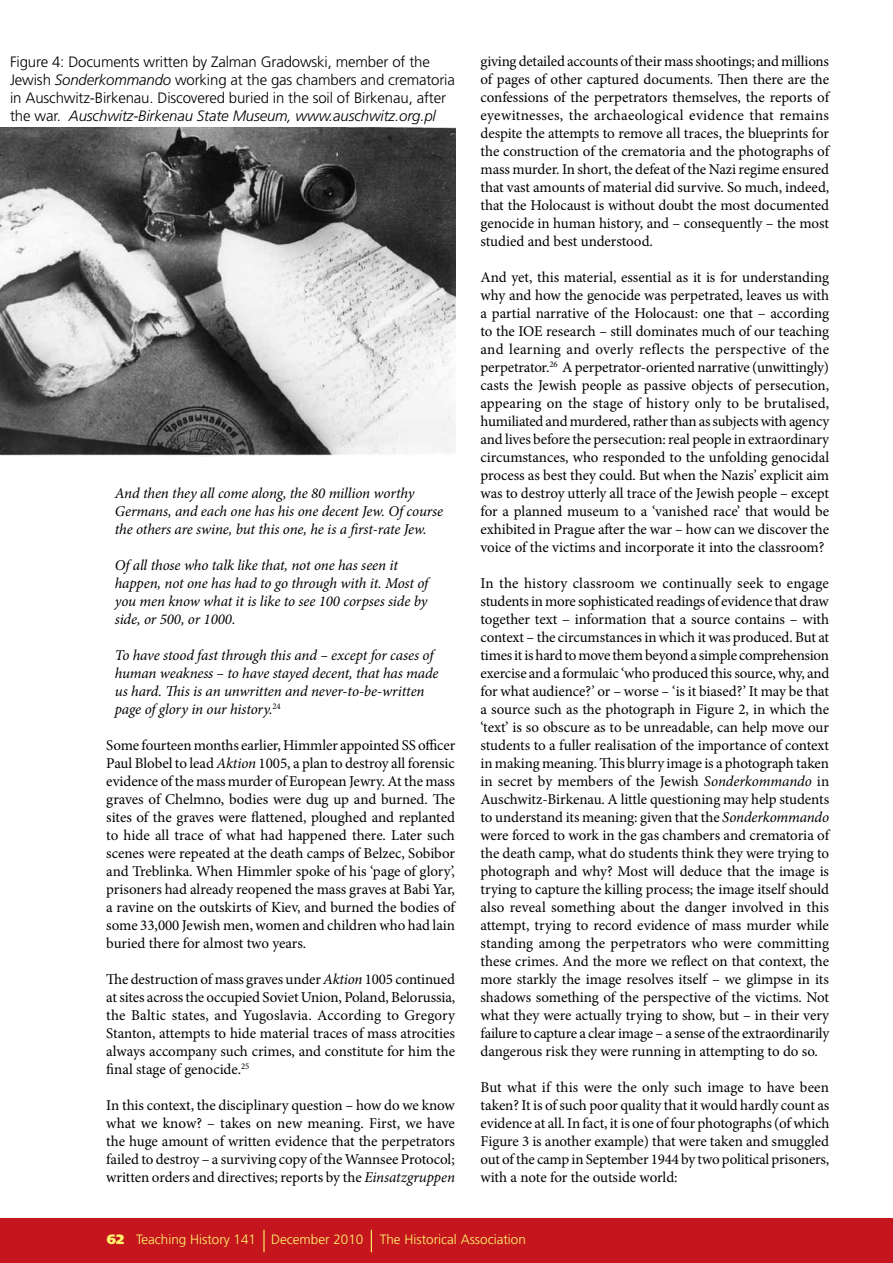
<style>
.page{position:relative;width:893px;height:1263px;background:#fff}
.page>*{position:absolute;margin:0;border:0;box-sizing:border-box;transform-origin:0 0}
.t1{font:15px/18px "Minion Pro";letter-spacing:-.005em;color:#000;text-align:justify}
.t2{font:italic 15px/18px "Minion Pro";letter-spacing:-.01em;color:#000}
.t3{font:300 15px/18px "Frutiger LT Std";letter-spacing:-.01em;color:#000}
.t4{font:300 13.5px "Frutiger LT Std";color:#fff56d}
.s1{font-style:italic}
.s2{font-weight:900}
</style>
<div class="page">
<div style="left:0;top:1218px;width:893px;height:45px;background:#c4161c"></div>
<hr style="left:263px;top:1230px;width:2px;height:22px;background:#fff56d">
<svg style="left:371px;top:1230px;width:1px;height:22px"></svg>
<img style="left:0;top:127px;width:455px;height:330px">
<p class="t3" style="left:10px;top:53px;width:446px">Figure 4: Documents written by Zalman G radowski, member of the Jewish <span class="s1">Sonderkommando</span> working at the gas chambers and crematoria in Auschwitz-Birkenau. Discovered buried in the soil of Birkenau, after the war. <span class="s1">Auschwitz-Birkenau State Museum, www.auschwitz.org.pl</span></p>
<p class="t2" style="left:115px;top:484px;width:330px">And then they all come along, the 80 million worthy<br>Germans, and each one has his one decent Jew. Of course the others are swine, but this one, he is a first-rate Jew.</p>
<p class="t2" style="left:115px;top:556px;width:315px">Of all those who talk like that, not one has seen it happen, not one has had to go through with it. Most of you men know what it is like to see 100 corpses side by side, or 500, or 1000.</p>
<p class="t2" style="left:115px;top:646px;width:325px">To have stood fast through this and – except for cases of human weakness – to have stayed decent, that has made us hard. This is an unwritten and never-to-be-written page of glory in our history.<sup>24</sup></p>
<p class="t1" style="left:106px;top:736px;width:350px">Some fourteen months earlier, Himmler appointed SS officer Paul Blobel to lead <span class="s1">Aktion</span> 1005, a plan to destroy all forensic evidence of the mass murder of European Jewry. At the mass graves of Chelmno, bodies were dug up and burned. The sites of the graves were flattened, ploughed and replanted to hide all trace of what had happened there. Later such scenes were repeated at the death camps of Belzec, Sobibor and Treblinka. When Himmler spoke of his ‘page of glory’, prisoners had already reopened the mass graves at Babi Yar, a ravine on the outskirts of Kiev, and burned the bodies of some 33,000 Jewish men, women and children who had lain buried there for almost two years.</p>
<p class="t1" style="left:106px;top:970px;width:350px">The destruction of mass graves under <span class="s1">Aktion</span> 1005 continued at sites across the occupied Soviet Union, Poland, Belorussia, the Baltic states, and Yugoslavia. According to Gregory Stanton, attempts to hide material traces of mass atrocities always accompany such crimes, and constitute for him the final stage of genocide.<sup>25</sup></p>
<p class="t1" style="left:106px;top:1096px;width:350px">In this context, the disciplinary question – how do we know what we know? – takes on new meaning. First, we have the huge amount of written evidence that the perpetrators failed to destroy – a surviving copy of the Wannsee Protocol; written orders and directives; reports by the <span class="s1">Einsatzgruppen</span></p>
<p class="t1" style="left:480px;top:52px;width:350px">giving detailed accounts of their mass shootings; and millions of pages of other captured documents. Then there are the confessions of the perpetrators themselves, the reports of eyewitnesses, the archaeological evidence that remains despite the attempts to remove all traces, the blueprints for the construction of the crematoria and the photographs of mass murder. In short, the defeat of the Nazi regime ensured that vast amounts of material did survive. So much, indeed, that the Holocaust is without doubt the most documented genocide in human history, and – consequently – the most studied and best understood.</p>
<p class="t1" style="left:480px;top:268px;width:350px">And yet, this material, essential as it is for understanding why and how the genocide was perpetrated, leaves us with a partial narrative of the Holocaust: one that – according to the IOE research – still dominates much of our teaching and learning and overly reflects the perspective of the perpetrator.<sup>26</sup> A perpetrator-oriented narrative (unwittingly) casts the Jewish people as passive objects of persecution, appearing on the stage of history only to be brutalised, humiliated and murdered, rather than as subjects with agency and lives before the persecution: real people in extraordinary circumstances, who responded to the unfolding genocidal process as best they could. But when the Nazis’ explicit aim was to destroy utterly all trace of the Jewish people – except for a planned museum to a ‘vanished race’ that would be exhibited in Prague after the war – how can we discover the voice of the victims and incorporate it into the classroom?</p>
<p class="t1" style="left:480px;top:574px;width:350px">In the history classroom we continually seek to engage students in more sophisticated readings of evidence that draw together text – information that a source contains – with context – the circumstances in which it was produced. But at times it is hard to move them beyond a simple comprehension exercise and a formulaic ‘who produced this source, why, and for what audience?’ or – worse – ‘is it biased?’ It may be that a source such as the photograph in Figure 2, in which the ‘text’ is so obscure as to be unreadable, can help move our students to a fuller realisation of the importance of context in making meaning. This blurry image is a photograph taken in secret by members of the Jewish <span class="s1">Sonderkommando</span> in Auschwitz-Birkenau. A little questioning may help students to understand its meaning: given that the <span class="s1">Sonderkommando </span>were forced to work in the gas chambers and crematoria of the death camp, what do students think they were trying to photograph and why? Most will deduce that the image is trying to capture the killing process; the image itself should also reveal something about the danger involved in this attempt, trying to record evidence of mass murder while standing among the perpetrators who were committing these crimes. And the more we reflect on that context, the more starkly the image resolves itself – we glimpse in its shadows something of the perspective of the victims. Not what they were actually trying to show, but – in their very failure to capture a clear image – a sense of the extraordinarily dangerous risk they were running in attempting to do so.</p>
<p class="t1" style="left:480px;top:1078px;width:350px">But what if this were the only such image to have been taken? It is of such poor quality that it would hardly count as evidence at all. In fact, it is one of four photographs (of which Figure 3 is another example) that were taken and smuggled out of the camp in September 1944 by two political prisoners, with a note for the outside world:</p>
<p class="t4" style="left:107px;top:1232px;width:420px"><span class="s2">62</span> Teaching History 141 December 2010 The Historical Association</p>
</div>
